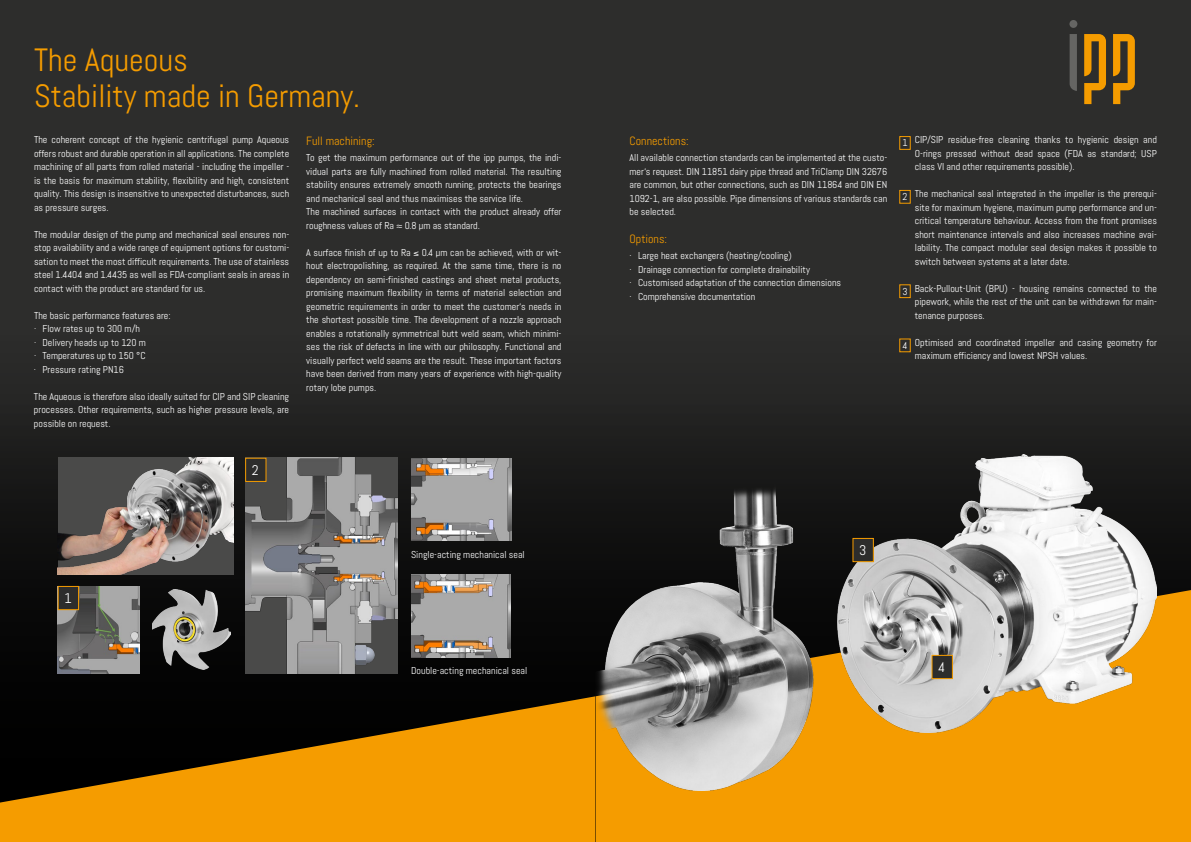
<style>
.page{position:relative;width:1191px;height:842px;background:#fff}
.page>*{position:absolute;margin:0;border:0;box-sizing:border-box;transform-origin:0 0}
.t1{font:32.2px/36px "Abel";color:#f59c00}
.t2{font:14px "Abel";color:#fff}
.t3{font:12px "Abel";color:#f59c00}
.t4{font:10px/13.5px "Abel";color:#fff;text-align:justify}
.s1{font-family:"Myriad Pro"}
</style>
<div class="page">
<div style="left:0;top:0;width:595px;height:842px;background:#2d2d2c"></div>
<div style="left:0;top:334px;width:595px;height:508px;background:#272726"></div>
<svg style="left:0;top:439px;width:595px;height:257px;fill:#0c0c0c"></svg>
<svg style="left:0;top:696px;width:595px;height:146px;background:#9a6200"></svg>
<img style="left:152px;top:590px;width:79px;height:80px">
<img style="left:58px;top:458px;width:175px;height:117px">
<img style="left:58px;top:586px;width:82px;height:88px">
<img style="left:245px;top:458px;width:153px;height:216px">
<div style="left:58px;top:586px;width:21px;height:24px;background:#2d2d2c"></div>
<div style="left:58px;top:586px;width:21px;height:24px;border:1px solid #f59c00"></div>
<div style="left:246px;top:458px;width:20px;height:23px;background:#2d2d2c"></div>
<div style="left:245px;top:458px;width:21px;height:24px;border:1px solid #f59c00"></div>
<img style="left:411px;top:458px;width:100px;height:83px">
<img style="left:411px;top:574px;width:100px;height:83px">
<div style="left:595px;top:0;width:596px;height:842px;background:#2d2d2c"></div>
<div style="left:595px;top:334px;width:596px;height:508px;background:#272726"></div>
<svg style="left:595px;top:439px;width:596px;height:151px;fill:#1b1b1a"></svg>
<div style="left:595px;top:590px;width:596px;height:252px;background:#f59c00"></div>
<img style="left:837px;top:455px;width:320px;height:277px">
<div style="left:853px;top:538px;width:20px;height:24px;background:#2d2d2c"></div>
<div style="left:852px;top:538px;width:22px;height:24px;border:1px solid #f59c00"></div>
<div style="left:932px;top:655px;width:20px;height:24px;background:#2d2d2c"></div>
<div style="left:931px;top:655px;width:22px;height:24px;border:1px solid #f59c00"></div>
<img style="left:595px;top:484px;width:218px;height:306px">
<svg style="left:1084px;top:34px;width:50px;height:70px"></svg>
<svg style="left:1069px;top:20px;width:8px;height:71px"></svg>
<div style="left:899px;top:136px;width:11px;height:14px;background:#2d2d2c;border:1px solid #f59c00"></div>
<div style="left:899px;top:190px;width:11px;height:14px;background:#2d2d2c;border:1px solid #f59c00"></div>
<div style="left:899px;top:284px;width:11px;height:14px;background:#2d2d2c;border:1px solid #f59c00"></div>
<div style="left:899px;top:338px;width:11px;height:14px;background:#2d2d2c;border:1px solid #f59c00"></div>
<h1 class="t1" style="left:34px;top:42px;width:327px">The Aqueous<br>Stability made in Germany.</h1>
<p class="t4" style="left:34px;top:133px;width:257px">The coherent concept of the hygienic centrifugal pump Aqueous offers robust and durable operation in all applications. The complete machining of all parts from rolled material - including the impeller - is the basis for maximum stability, flexibility and high, consistent quality. This design is insensitive to unexpected disturbances, such as pressure surges.</p>
<p class="t4" style="left:34px;top:227px;width:257px">The modular design of the pump and mechanical seal ensures non&shy;stop availability and a wide range of equipment options for customi&shy;sation to meet the most difficult requirements. The use of stainless steel 1.4404 and 1.4435 as well as FDA-compliant seals in areas in contact with the product are standard for us.</p>
<p class="t4" style="left:34px;top:308px;width:138px;text-align:left">The basic performance features are: · Flow rates up to 300 m/h<br>· Delivery heads up to 120 m<br>· Temperatures up to 150 °C<br>· Pressure rating PN16</p>
<p class="t4" style="left:34px;top:389px;width:257px">The Aqueous is therefore also ideally suited for CIP and SIP cleaning processes. Other requirements, such as higher pressure levels, are possible on request.</p>
<p class="t3" style="left:306px;top:133px;width:70px">Full machining:</p>
<p class="t4" style="left:306px;top:151px;width:257px;text-align:left">To get the maximum performance out of the ipp pumps, the indi&shy;vidual parts are fully machined from rolled material. The resulting stability ensures extremely smooth running, protects the bearings and mechanical seal and thus maximises the service life.<br>The machined surfaces in contact with the product already offer roughness values of Ra <span class="s1">≈</span> 0.8 µm as standard.</p>
<p class="t4" style="left:306px;top:246px;width:257px">A surface finish of up to Ra ≤ 0.4 µm can be achieved, with or wit&shy;hout electropolishing, as required. At the same time, there is no dependency on semi-finished castings and sheet metal products, promising maximum flexibility in terms of material selection and geometric requirements in order to meet the customer‘s needs in the shortest possible time. The development of a nozzle approach enables a rotationally symmetrical butt weld seam, which minimi&shy;ses the risk of defects in line with our philosophy. Functional and visually perfect weld seams are the result. These important factors have been derived from many years of experience with high-quality rotary lobe pumps.</p>
<h2 class="t2" style="left:64px;top:590px;width:9px">1</h2>
<h2 class="t2" style="left:252px;top:461px;width:8px">2</h2>
<p class="t4" style="left:411px;top:548px;width:115px">Single-acting mechanical seal</p>
<p class="t4" style="left:411px;top:664px;width:118px">Double-acting mechanical seal</p>
<p class="t3" style="left:629px;top:133px;width:61px">Connections:</p>
<p class="t4" style="left:629px;top:151px;width:259px">All available connection standards can be implemented at the custo&shy;mer‘s request. DIN 11851 dairy pipe thread and TriClamp DIN 32676 are common, but other connections, such as DIN 11864 and DIN EN 1092-1, are also possible. Pipe dimensions of various standards can be selected.</p>
<p class="t3" style="left:629px;top:231px;width:39px">Options:</p>
<p class="t4" style="left:629px;top:249px;width:213px;text-align:left">· Large heat exchangers (heating/cooling)<br>· Drainage connection for complete drainability<br>· Customised adaptation of the connection dimensions · Comprehensive documentation</p>
<p class="t4" style="left:914px;top:133px;width:244px">CIP/SIP residue-free cleaning thanks to hygienic design and O-rings pressed without dead space (FDA as standard; USP class VI and other requirements possible).</p>
<p class="t4" style="left:914px;top:187px;width:244px">The mechanical seal integrated in the impeller is the prerequi&shy;site for maximum hygiene, maximum pump performance and un&shy;critical temperature behaviour. Access from the front promises short maintenance intervals and also increases machine avai&shy;lability. The compact modular seal design makes it possible to switch between systems at a later date.</p>
<p class="t4" style="left:914px;top:281px;width:244px">Back-Pullout-Unit (BPU) - housing remains connected to the pipework, while the rest of the unit can be withdrawn for main&shy;tenance purposes.</p>
<p class="t4" style="left:914px;top:335px;width:244px">Optimised and coordinated impeller and casing geometry for maximum efficiency and lowest NPSH values.</p>
<p class="t4" style="left:902px;top:136px;width:7px">1</p>
<p class="t4" style="left:902px;top:190px;width:6px">2</p>
<p class="t4" style="left:902px;top:285px;width:7px">3</p>
<p class="t4" style="left:902px;top:339px;width:7px">4</p>
<h2 class="t2" style="left:859px;top:542px;width:9px">3</h2>
<h2 class="t2" style="left:938px;top:659px;width:9px">4</h2>
</div>
